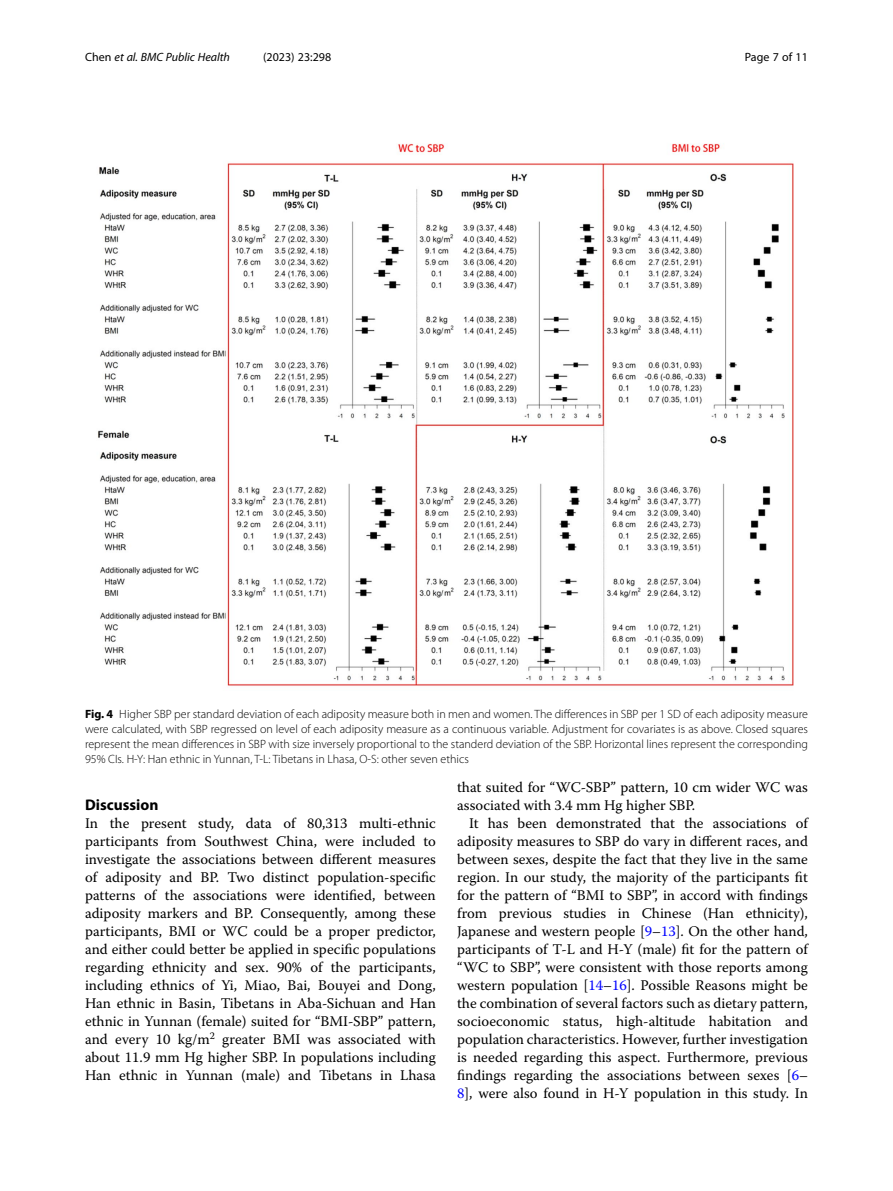
<style>
.page{position:relative;width:893px;height:1191px;background:#fff}
.page>*{position:absolute;margin:0;border:0;box-sizing:border-box;transform-origin:0 0}
.Head_1{font:700 15.45px "Myriad Pro";color:#000}
.Body_Text{font:14.7px/18px "Warnock Pro";color:#000;text-align:justify}
.Body_Text_Indent{font:14.7px/18px "Warnock Pro";color:#000;text-align:justify}
.Figure_Caption{font:300 12px/15px "Myriad Pro";color:#000;text-align:justify}
.t1{font:italic 12px "Myriad Pro";color:#000}
.t2{font:12px "Myriad Pro";color:#000}
.s1{font-style:normal}
.s2{font-weight:700}
.s3{color:#00f}
</style>
<div class="page">
<img style="left:98px;top:143px;width:696px;height:543px">
<p class="t1" style="left:85px;top:50px;width:146px"><span class="s1">Chen</span> et al. BMC Public Health</p>
<p class="t2" style="left:263px;top:50px;width:70px">(2023) 23:298</p>
<p class="t2" style="left:745px;top:50px;width:65px">Page 7 of 11</p>
<p class="Figure_Caption" style="left:85px;top:706px;width:724px"><span class="s2">Fig. 4</span> Higher SBP per standard deviation of each adiposity measure both in men and women. The differences in SBP per 1 SD of each adiposity measure were calculated, with SBP regressed on level of each adiposity measure as a continuous variable. Adjustment for covariates is as above. Closed squares represent the mean differences in SBP with size inversely proportional to the standerd deviation of the SBP. Horizontal lines represent the corresponding 95% CIs. H-Y: Han ethnic in Yunnan, T-L: Tibetans in Lhasa, O-S: other seven ethics</p>
<p class="Head_1" style="left:85px;top:795px;width:75px">Discussion</p>
<p class="Body_Text" style="left:85px;top:814px;width:352px">In the present study, data of 80,313 multi-ethnic participants from Southwest China, were included to investigate the associations between different measures of adiposity and BP. Two distinct population-specific patterns of the associations were identified, between adiposity markers and BP. Consequently, among these participants, BMI or WC could be a proper predictor, and either could better be applied in specific populations regarding ethnicity and sex. 90% of the participants, including ethnics of Yi, Miao, Bai, Bouyei and Dong, Han ethnic in Basin, Tibetans in Aba-Sichuan and Han ethnic in Yunnan (female) suited for “BMI-SBP” pattern, and every 10 kg/m<sup>2</sup> greater BMI was associated with about 11.9 mm Hg higher SBP. In populations including Han ethnic in Yunnan (male) and Tibetans in Lhasa</p>
<p class="Body_Text" style="left:457px;top:778px;width:352px">that suited for “WC-SBP” pattern, 10 cm wider WC was associated with 3.4 mm Hg higher SBP.</p>
<p class="Body_Text_Indent" style="left:457px;top:814px;width:352px;text-indent:12px">It has been demonstrated that the associations of adiposity measures to SBP do vary in different races, and between sexes, despite the fact that they live in the same region. In our study, the majority of the participants fit for the pattern of “BMI to SBP”, in accord with findings from previous studies in Chinese (Han ethnicity), Japanese and western people [<span class="s3">9</span>–<span class="s3">13</span>]. On the other hand, participants of T-L and H-Y (male) fit for the pattern of “WC to SBP”, were consistent with those reports among western population [<span class="s3">14</span>–<span class="s3">16</span>]. Possible Reasons might be the combination of several factors such as dietary pattern, socioeconomic status, high-altitude habitation and population characteristics. However, further investigation is needed regarding this aspect. Furthermore, previous findings regarding the associations between sexes [<span class="s3">6</span>– <span class="s3">8</span>], were also found in H-Y population in this study. In</p>
</div>
